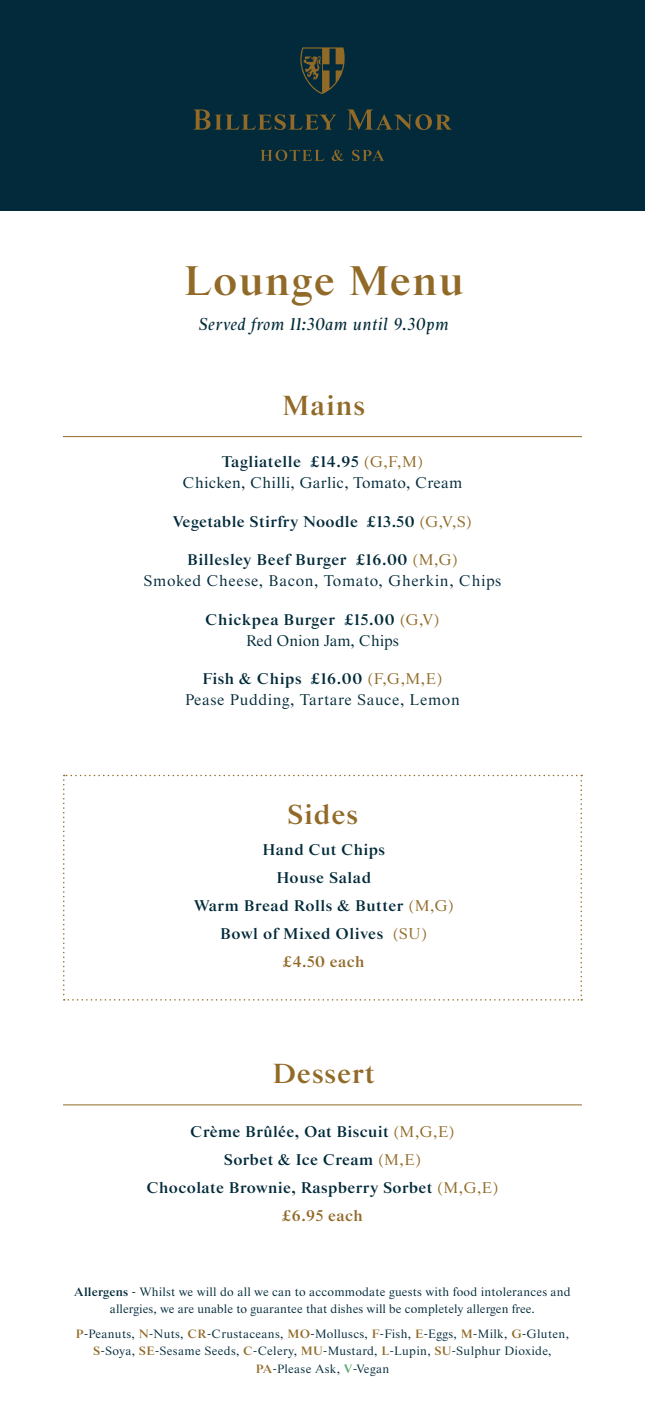
<style>
.page{position:relative;width:645px;height:1424px;background:#fff}
.page>*{position:absolute;margin:0;border:0;box-sizing:border-box;transform-origin:0 0}
.t1{font:700 42px "Starling";letter-spacing:.04em;color:#916a28}
.t2{font:700 28px "Starling";letter-spacing:.04em;color:#916a28}
.t3{font:italic 17.5px "Starling";letter-spacing:.03em;color:#022a3a}
.t4{font:700 15.75px/28px "Starling";letter-spacing:.03em;color:#022a3a;text-align:center}
.t5{font:15.75px/21px "Starling";letter-spacing:.04em;color:#022a3a;text-align:center}
.t6{font:15.75px/21px "Starling";letter-spacing:.02em;color:#022a3a;text-align:center}
.t7{font:12.25px/17.5px "Starling";letter-spacing:.02em;color:#022a3a;text-align:center}
.s1{font-weight:700}
.s2{color:#916a28}
.s3{font-weight:400;color:#916a28}
.s4{font-weight:400}
.s5{font-weight:700;color:#916a28}
.s6{font-weight:700;color:#4da564}
</style>
<div class="page">
<svg style="left:63px;top:775px;width:519px;height:225px"></svg>
<div style="left:0;top:0;width:645px;height:211px;background:#022a3a"></div>
<svg style="left:300px;top:47px;width:45px;height:47px"></svg>
<svg style="left:193px;top:109px;width:144px;height:21px"></svg>
<svg style="left:347px;top:109px;width:105px;height:21px"></svg>
<svg style="left:260px;top:150px;width:64px;height:11px"></svg>
<svg style="left:332px;top:150px;width:12px;height:11px"></svg>
<svg style="left:352px;top:150px;width:32px;height:11px"></svg>
<hr style="left:63px;top:436px;width:519px;height:1px;background:#916a28">
<hr style="left:63px;top:1104px;width:519px;height:1px;background:#916a28">
<h1 class="t1" style="left:184px;top:256px;width:281px">Lounge Menu</h1>
<h3 class="t3" style="left:198px;top:314px;width:251px">Served from 11:30am until 9.30pm</h3>
<h2 class="t2" style="left:282px;top:389px;width:84px">Mains</h2>
<p class="t6" style="left:183px;top:452px;width:281px"><span class="s1">Tagliatelle £14.95</span> <span class="s2">(G,F,M)<br></span>Chicken, Chilli, Garlic, Tomato, Cream</p>
<p class="t4" style="left:173px;top:508px;width:301px">Vegetable Stirfry Noodle £13.50 <span class="s3">(G,V,S)</span></p>
<p class="t5" style="left:144px;top:550px;width:359px"><span class="s1">Billesley Beef Burger £16.00</span> <span class="s2">(M,G)<br></span>Smoked Cheese, Bacon, Tomato, Gherkin, Chips</p>
<p class="t4" style="left:205px;top:609px;width:236px;line-height:21px">Chickpea Burger £15.00 <span class="s3">(G,V)<br></span><span class="s4">Red Onion Jam, Chips</span></p>
<p class="t5" style="left:185px;top:669px;width:276px"><span class="s1">Fish &amp; Chips £16.00</span> <span class="s2">(F,G,M,E)<br></span>Pease Pudding, Tartare Sauce, Lemon</p>
<h2 class="t2" style="left:287px;top:798px;width:72px">Sides</h2>
<p class="t4" style="left:194px;top:836px;width:262px">Hand Cut Chips<br>House Salad<br>Warm Bread Rolls &amp; Butter <span class="s3">(M,G)<br></span>Bowl of Mixed Olives <span class="s3">(SU)<br></span><span class="s2">£4.50 each</span></p>
<h2 class="t2" style="left:272px;top:1057px;width:104px">Dessert</h2>
<p class="t4" style="left:146px;top:1117px;width:354px">Crème Brûlée, Oat Biscuit <span class="s3">(M,G,E)<br></span>Sorbet &amp; Ice Cream <span class="s3">(M,E)<br></span>Chocolate Brownie, Raspberry Sorbet <span class="s3">(M,G,E) </span><span class="s2">£6.95 each</span></p>
<p class="t7" style="left:74px;top:1283px;width:498px"><span class="s1">Allergens</span> - Whilst we will do all we can to accommodate guests with food intolerances and allergies, we are unable to guarantee that dishes will be completely allergen free.</p>
<p class="t7" style="left:76px;top:1325px;width:495px"><span class="s5">P</span>-Peanuts, <span class="s5">N</span>-Nuts, <span class="s5">CR</span>-Crustaceans, <span class="s5">MO</span>-Molluscs, <span class="s5">F</span>-Fish, <span class="s5">E</span>-Eggs, <span class="s5">M</span>-Milk, <span class="s5">G</span>-Gluten,<br><span class="s5">S</span>-Soya, <span class="s5">SE</span>-Sesame Seeds, <span class="s5">C</span>-Celery, <span class="s5">MU</span>-Mustard, <span class="s5">L</span>-Lupin, <span class="s5">SU</span>-Sulphur Dioxide,<br><span class="s5">PA</span>-Please Ask, <span class="s6">V</span>-Vegan</p>
</div>
